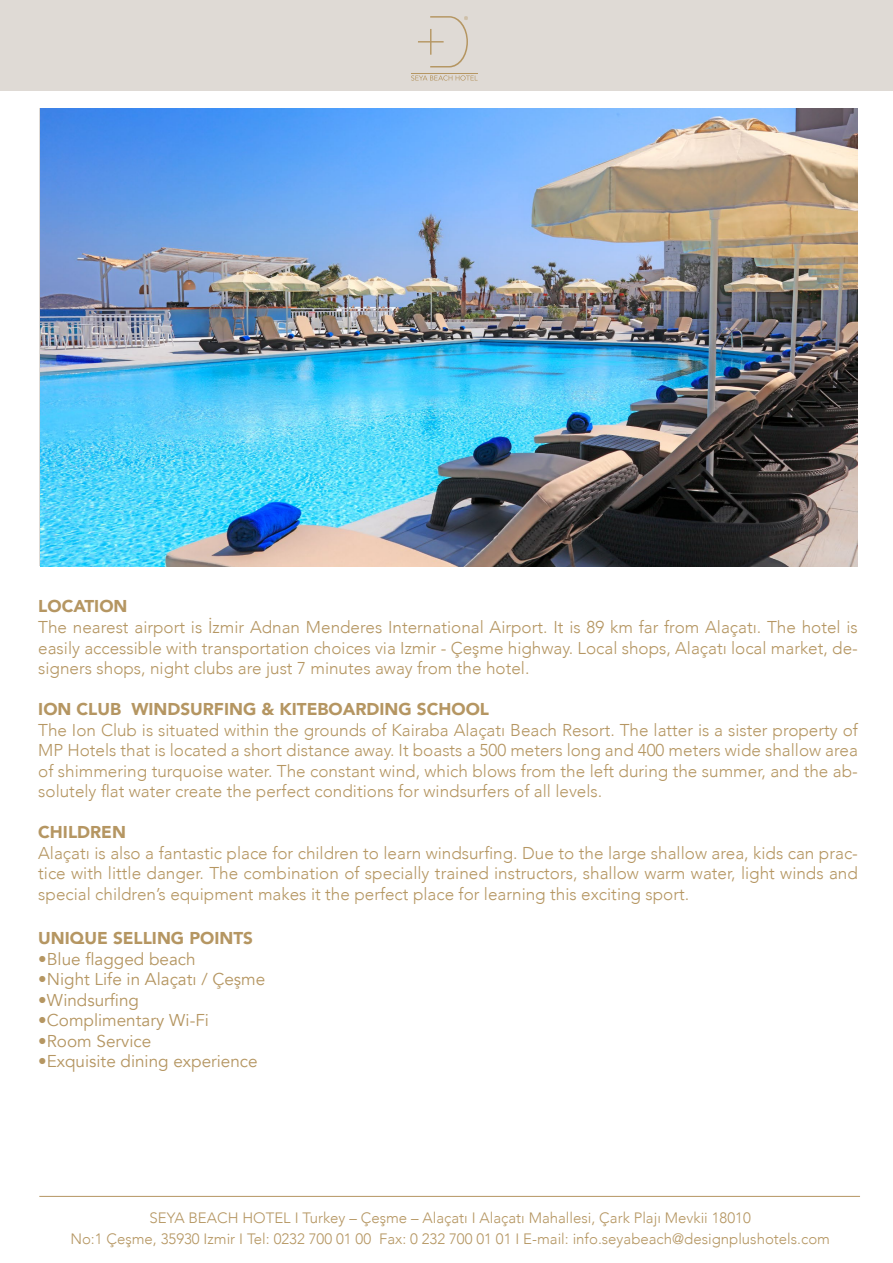
<style>
.page{position:relative;width:893px;height:1263px;background:#fff}
.page>*{position:absolute;margin:0;border:0;box-sizing:border-box;transform-origin:0 0}
.t1{font:300 17.1px/20.5px "Avenir";color:#b59662;text-align:justify}
.t2{font:17.1px "Avenir";color:#b59662}
.t3{font:900 17.1px "Avenir";color:#b59662}
.t4{font:300 15px/21.6px "Avenir";color:#b59662;text-align:center}
</style>
<div class="page">
<div style="left:0;top:0;width:893px;height:90px;background:#dfdad5"></div>
<svg style="left:411px;top:75px;width:67px;height:6px"></svg>
<hr style="left:411px;top:73px;width:67px;height:1px;background:#b59662">
<svg style="left:418px;top:16px;width:50px;height:51px"></svg>
<hr style="left:39px;top:1196px;width:821px;height:1px;background:#b59662">
<img style="left:40px;top:108px;width:818px;height:458px">
<p class="t3" style="left:38px;top:592px;width:91px">LOCATION</p>
<p class="t1" style="left:38px;top:617px;width:821px">The nearest airport is İzmir Adnan Menderes International Airport. It is 89 km far from Alaçatı. The hotel is easily accessible with transportation choices via Izmir - Çeşme highway. Local shops, Alaçatı local market, de&shy;signers shops, night clubs are just 7 minutes away from the hotel.</p>
<p class="t3" style="left:38px;top:694px;width:452px">ION CLUB WINDSURFING &amp; KITEBOARDING SCHOOL</p>
<p class="t1" style="left:38px;top:719px;width:821px">The Ion Club is situated within the grounds of Kairaba Alaçatı Beach Resort. The latter is a sister property of MP Hotels that is located a short distance away. It boasts a 500 meters long and 400 meters wide shallow area of shimmering turquoise water. The constant wind, which blows from the left during the summer, and the ab&shy;solutely flat water create the perfect conditions for windsurfers of all levels.</p>
<p class="t3" style="left:38px;top:817px;width:89px">CHILDREN</p>
<p class="t1" style="left:38px;top:842px;width:821px">Alaçatı is also a fantastic place for children to learn windsurfing. Due to the large shallow area, kids can prac&shy;tice with little danger. The combination of specially trained instructors, shallow warm water, light winds and special children’s equipment makes it the perfect place for learning this exciting sport.</p>
<p class="t3" style="left:38px;top:923px;width:216px">UNIQUE SELLING POINTS</p>
<p class="t2" style="left:38px;top:948px;width:159px">•Blue flagged beach</p>
<p class="t2" style="left:38px;top:969px;width:229px">•Night Life in Alaçatı / Çeşme</p>
<p class="t2" style="left:38px;top:990px;width:102px">•Windsurfing</p>
<p class="t2" style="left:38px;top:1010px;width:172px">•Complimentary Wi-Fi</p>
<p class="t2" style="left:38px;top:1031px;width:115px">•Room Service</p>
<p class="t2" style="left:38px;top:1051px;width:221px">•Exquisite dining experience</p>
<p class="t4" style="left:70px;top:1207px;width:761px">SEYA BEACH HOTEL I Turkey – Çeşme – Alaçatı I Alaçatı Mahallesi, Çark Plajı Mevkii 18010<br>No:1 Çeşme, 35930 Izmir I Tel: 0232 700 01 00 Fax: 0 232 700 01 01 I E-mail: info.seyabeach@designplushotels.com</p>
</div>
